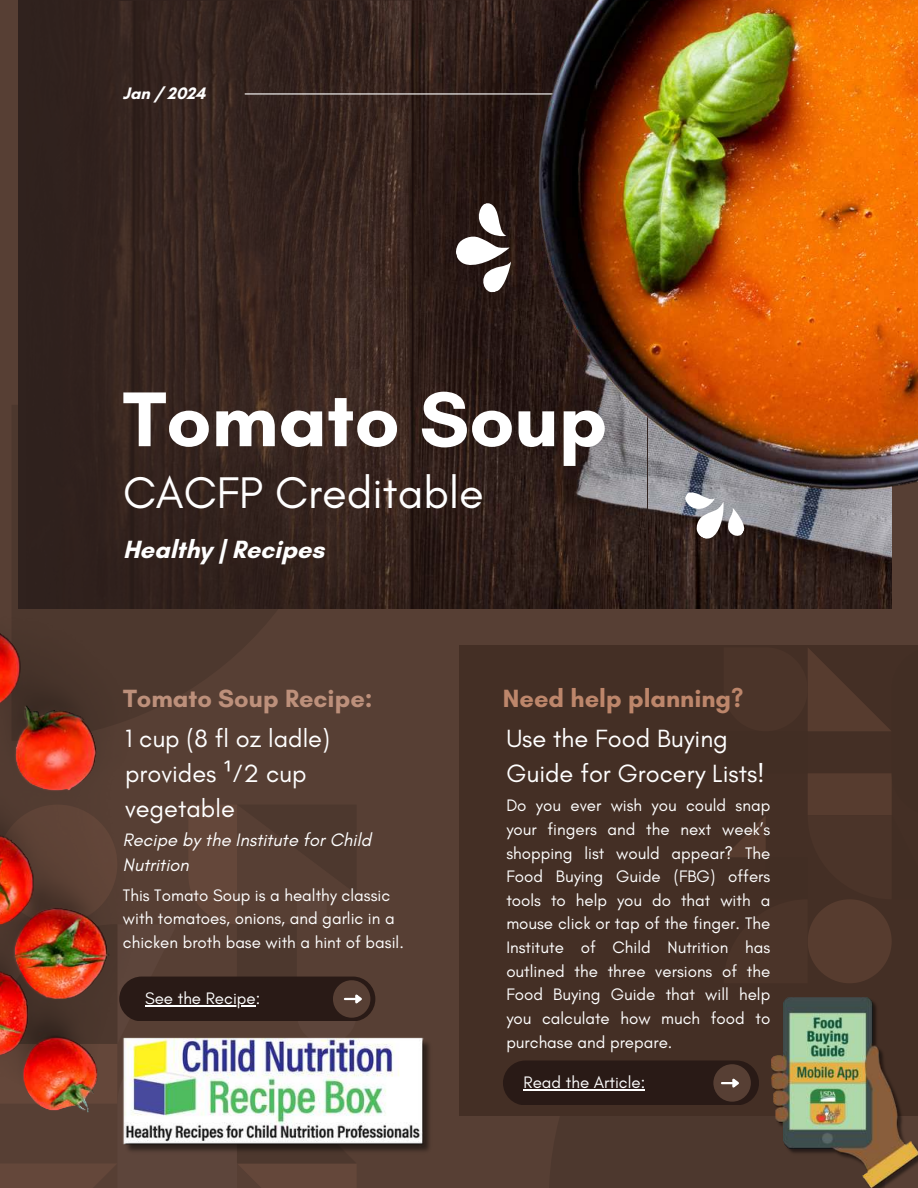
<style>
.page{position:relative;width:918px;height:1188px;background:#573f34}
.page>*{position:absolute;margin:0;border:0;box-sizing:border-box;transform-origin:0 0}
.t1{font:700 79.05px "Glacial Indifference";color:#fff}
.t2{font:45.15px "Glacial Indifference";color:#fff}
.t3{font:25.35px/35px "Glacial Indifference";color:#fff}
.t4{font:700 25.35px "Glacial Indifference";color:#bd907b}
.t5{font:700 25.35px "Glacial Indifference";color:#bd866b}
.t6{font:700 25.35px "Glacial Indifference";color:#fff}
.t7{font:italic 18.3px/25.3px "Glacial Indifference";color:#fff}
.t8{font:16.95px/23.7px "Glacial Indifference";color:#fff}
.t9{font:700 16.95px "Glacial Indifference";color:#fff}
.s1{font-family:"Noto Sans"}
</style>
<div class="page">
<svg style="left:0;top:805px;width:356px;height:383px"></svg>
<div style="left:119px;top:977px;width:256px;height:44px;background:#291a16;border-radius:22px"></div>
<div style="left:459px;top:646px;width:459px;height:470px;background:#442f25"></div>
<svg style="left:725px;top:714px;width:167px;height:269px"></svg>
<div style="left:503px;top:1061px;width:256px;height:44px;background:#291a16;border-radius:22px"></div>
<div style="left:333px;top:980px;width:37px;height:38px;background:#573f34;border-radius:50%"></div>
<div style="left:713px;top:1064px;width:38px;height:38px;background:#573f34;border-radius:50%"></div>
<svg style="left:345px;top:994px;width:17px;height:10px"></svg>
<svg style="left:722px;top:1078px;width:17px;height:10px"></svg>
<svg style="left:19px;top:0;width:259px;height:609px;background:#33231e"></svg>
<hr style="left:245px;top:93px;width:314px;height:2px;background:#fff">
<img style="left:278px;top:0;width:640px;height:714px">
<img style="left:136px;top:1037px;width:294px;height:117px">
<img style="left:771px;top:997px;width:147px;height:191px">
<img style="left:0;top:617px;width:136px;height:545px">
<hr style="left:145px;top:1005px;width:111px;height:1px;background:#fff">
<hr style="left:524px;top:1089px;width:121px;height:1px;background:#fff">
<p class="t9" style="left:123px;top:83px;width:84px">Jan / 2024</p>
<h1 class="t1" style="left:123px;top:370px;width:486px">Tomato Soup</h1>
<h2 class="t2" style="left:123px;top:468px;width:362px">CACFP Creditable</h2>
<h3 class="t6" style="left:123px;top:534px;width:203px">Healthy | Recipes</h3>
<h3 class="t4" style="left:123px;top:683px;width:251px">Tomato Soup Recipe:</h3>
<h3 class="t5" style="left:503px;top:683px;width:242px">Need help planning?</h3>
<h3 class="t3" style="left:125px;top:721px;width:206px">1 cup (8 fl oz ladle) provides <span class="s1">¹</span>⁄2 cup vegetable</h3>
<h3 class="t3" style="left:506px;top:721px;width:260px">Use the Food Buying<br>Guide for Grocery Lists!</h3>
<p class="t7" style="left:123px;top:827px;width:250px">Recipe by the Institute for Child<br>Nutrition</p>
<p class="t8" style="left:506px;top:794px;width:265px;text-align:justify">Do you ever wish you could snap your fingers and the next week’s shopping list would appear? The Food Buying Guide (FBG) offers tools to help you do that with a mouse click or tap of the finger. The Institute of Child Nutrition has outlined the three versions of the Food Buying Guide that will help you calculate how much food to purchase and prepare.</p>
<p class="t8" style="left:123px;top:884px;width:282px;line-height:23.2px">This Tomato Soup is a healthy classic with tomatoes, onions, and garlic in a chicken broth base with a hint of basil.</p>
<p class="t8" style="left:145px;top:987px;width:117px">See the Recipe:</p>
<p class="t8" style="left:524px;top:1071px;width:123px">Read the Article:</p>
</div>
